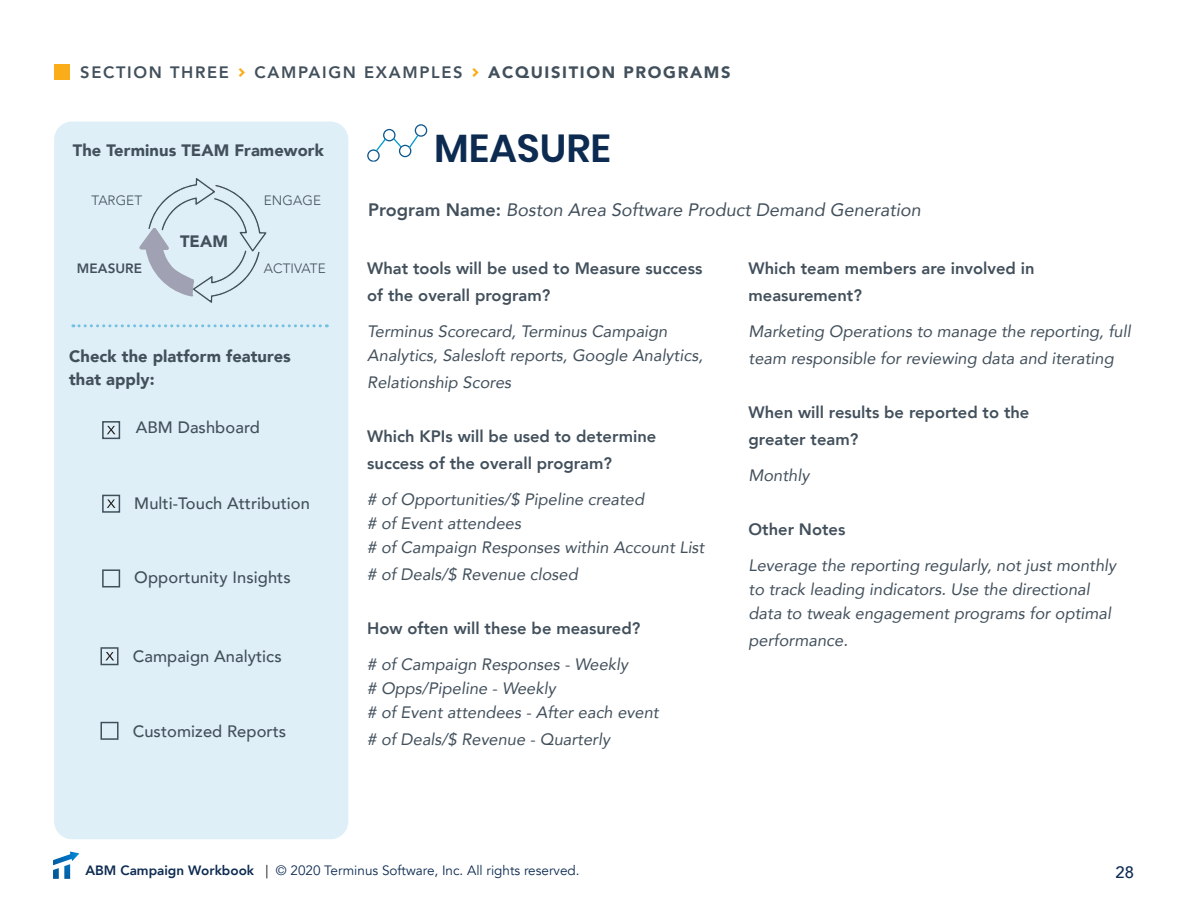
<style>
.page{position:relative;width:1188px;height:918px;background:#fff}
.page>*{position:absolute;margin:0;border:0;box-sizing:border-box;transform-origin:0 0}
.t1{font:600 39px "Poppins";color:#0d2b51}
.body{font:italic 18px "Avenir";color:#42505c}
.body-2{font:italic 16.5px/24px "Avenir";color:#42505c}
.body-3{font:800 16.5px/27px "Avenir";color:#42505c}
.body-4{font:500 16.5px "Avenir";letter-spacing:.005em;color:#42505c}
.body-5{font:900 16.5px/22.5px "Avenir";letter-spacing:.005em;color:#42505c}
.body-6{font:800 16.5px "Avenir";letter-spacing:.1em;color:#42505c}
.t2{font:500 16.5px "Avenir";color:#0d2b51}
.t3{font:13.5px "Avenir";color:#0d2b51}
.body-7{font:300 13.5px "Avenir";letter-spacing:.005em;color:#42505c}
.body-8{font:800 13.5px "Avenir";letter-spacing:.005em;color:#42505c}
.s1{font-family:"Campton";font-weight:700;color:#faad19}
.s2{font-weight:900}
.s3{font-weight:800;font-style:normal}
.s4{font-weight:800}
.s5{color:#231f20}
</style>
<div class="page">
<svg style="left:53px;top:852px;width:26px;height:27px"></svg>
<div style="left:54px;top:122px;width:294px;height:717px;background:#dfeff7;border-radius:18px"></div>
<svg style="left:73px;top:324px;width:254px;height:3px"></svg>
<div style="left:54px;top:64px;width:16px;height:16px;background:#faad19"></div>
<svg style="left:367px;top:124px;width:60px;height:38px"></svg>
<div style="left:102px;top:421px;width:18px;height:18px;border:2px solid #42505c"></div>
<div style="left:102px;top:495px;width:18px;height:18px;border:2px solid #42505c"></div>
<div style="left:102px;top:569px;width:18px;height:18px;border:2px solid #42505c"></div>
<div style="left:100px;top:647px;width:19px;height:18px;border:2px solid #42505c"></div>
<div style="left:100px;top:722px;width:19px;height:18px;border:2px solid #42505c"></div>
<svg style="left:107px;top:426px;width:8px;height:8px"></svg>
<svg style="left:107px;top:499px;width:8px;height:9px"></svg>
<svg style="left:106px;top:652px;width:8px;height:8px"></svg>
<svg style="left:139px;top:178px;width:128px;height:125px"></svg>
<p class="body-6" style="left:80px;top:59px;width:652px">SECTION THREE <span class="s1">↑</span> CAMPAIGN EXAMPLES <span class="s1">↑</span> <span class="s2">ACQUISITION PROGRAMS</span></p>
<p class="body-5" style="left:73px;top:139px;width:253px">The Terminus TEAM Framework</p>
<p class="body-7" style="left:91px;top:192px;width:52px">TARGET</p>
<p class="body-5" style="left:180px;top:229px;width:49px">TEAM</p>
<p class="body-7" style="left:264px;top:192px;width:59px">ENGAGE</p>
<p class="body-8" style="left:77px;top:258px;width:67px">MEASURE</p>
<p class="body-7" style="left:264px;top:260px;width:63px">ACTIVATE</p>
<p class="body-5" style="left:69px;top:345px;width:223px">Check the platform features that apply:</p>
<p class="body-4" style="left:136px;top:413px;width:126px">ABM Dashboard</p>
<p class="body-4" style="left:134px;top:489px;width:177px">Multi-Touch Attribution</p>
<p class="body-4" style="left:134px;top:563px;width:158px">Opportunity Insights</p>
<p class="body-4" style="left:133px;top:642px;width:150px">Campaign Analytics</p>
<p class="body-4" style="left:133px;top:717px;width:155px">Customized Reports</p>
<p class="t1" style="left:434px;top:126px;width:178px">MEASURE</p>
<p class="body" style="left:368px;top:199px;width:554px"><span class="s3">Program Name:</span> Boston Area Software Product Demand Generation</p>
<p class="body-3" style="left:367px;top:255px;width:337px">What tools will be used to Measure success of the overall program?</p>
<p class="body-2" style="left:367px;top:320px;width:337px">Terminus Scorecard, Terminus Campaign<br>Analytics, Salesloft reports, Google Analytics,</p>
<p class="body-2" style="left:367px;top:371px;width:146px">Relationship Scores</p>
<p class="body-3" style="left:367px;top:423px;width:291px">Which KPIs will be used to determine success of the overall program?</p>
<p class="body-2" style="left:367px;top:488px;width:278px"># of Opportunities/$ Pipeline created</p>
<p class="body-2" style="left:367px;top:512px;width:155px"># of Event attendees</p>
<p class="body-2" style="left:367px;top:536px;width:339px"># of Campaign Responses within Account List</p>
<p class="body-2" style="left:367px;top:563px;width:212px"># of Deals/$ Revenue closed</p>
<p class="body-3" style="left:367px;top:615px;width:275px">How often will these be measured?</p>
<p class="body-2" style="left:367px;top:653px;width:262px"># of Campaign Responses - Weekly</p>
<p class="body-2" style="left:367px;top:677px;width:190px"># Opps/Pipeline - Weekly</p>
<p class="body-2" style="left:367px;top:701px;width:293px"># of Event attendees - After each event</p>
<p class="body-2" style="left:367px;top:728px;width:244px"># of Deals/$ Revenue - Quarterly</p>
<p class="body-3" style="left:749px;top:255px;width:288px">Which team members are involved in measurement?</p>
<p class="body-2" style="left:749px;top:318px;width:384px;line-height:27px">Marketing Operations to manage the reporting, full team responsible for reviewing data and iterating</p>
<p class="body-3" style="left:749px;top:399px;width:282px">When will results be reported to the</p>
<p class="body-3" style="left:749px;top:426px;width:111px">greater team?</p>
<p class="body-2" style="left:749px;top:464px;width:62px">Monthly</p>
<p class="body-3" style="left:749px;top:516px;width:98px">Other Notes</p>
<p class="body-2" style="left:749px;top:554px;width:369px">Leverage the reporting regularly, not just monthly to track leading indicators. Use the directional data to tweak engagement programs for optimal</p>
<p class="body-2" style="left:749px;top:629px;width:101px">performance.</p>
<p class="t3" style="left:86px;top:862px;width:496px"><span class="s4">ABM Campaign Workbook</span> <span class="s5">|</span> © 2020 Terminus Software, Inc. All rights reserved.</p>
<p class="t2" style="left:1116px;top:857px;width:20px">28</p>
</div>
